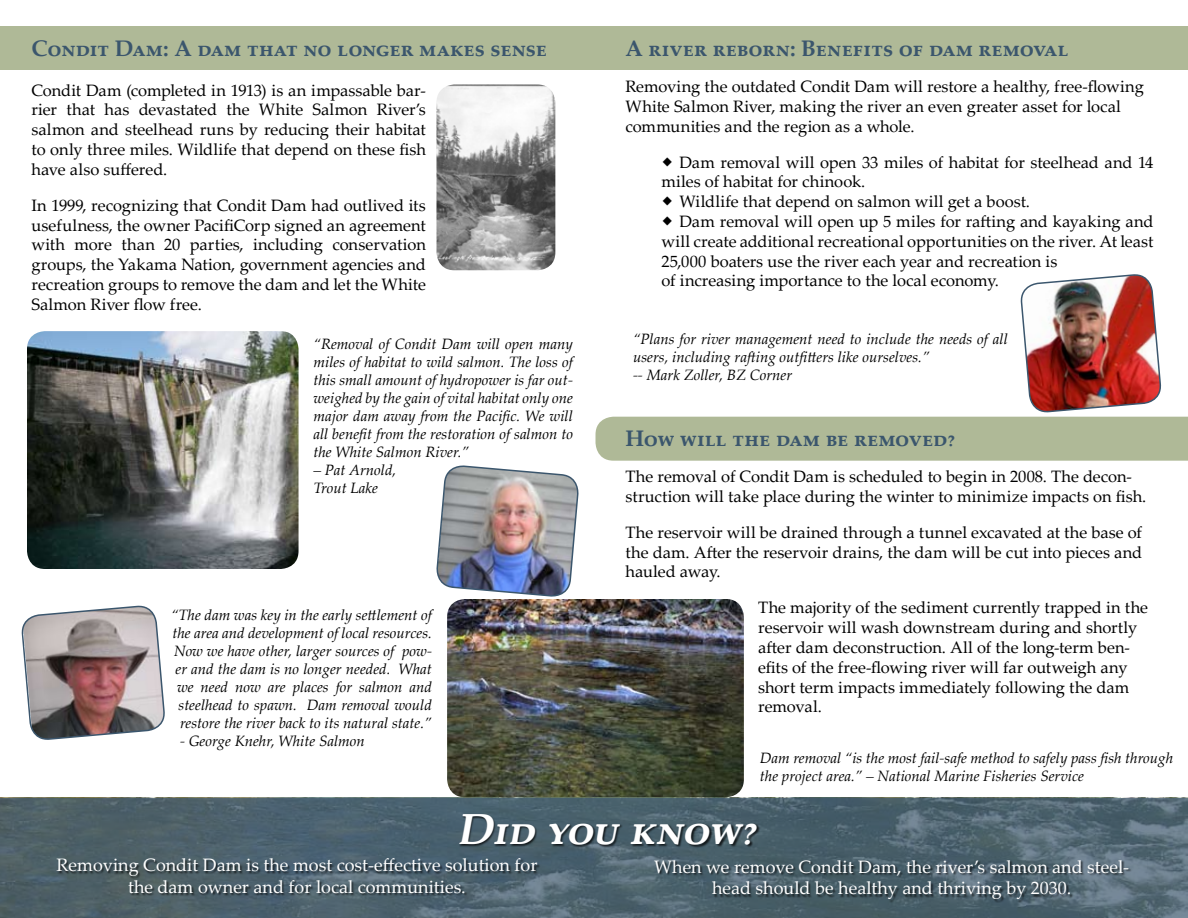
<style>
.page{position:relative;width:1188px;height:918px;background:#fff}
.page>*{position:absolute;margin:0;border:0;box-sizing:border-box;transform-origin:0 0}
.t1{font:italic 700 43.5px "Palatino Linotype";color:#fff}
.t2{font:700 22.5px "Palatino Linotype";color:#3b566d}
.t3{font:18px/21.6px "Palatino Linotype";color:#fff;text-align:center}
.t4{font:16.5px/19.8px "Palatino Linotype";color:#000;text-align:justify}
.t5{font:italic 15px/18px "Palatino Linotype";color:#000}
</style>
<div class="page">
<div style="left:0;top:26px;width:1188px;height:44px;background:#afb997"></div>
<img style="left:27px;top:331px;width:272px;height:238px;border-radius:18px">
<img style="left:436px;top:84px;width:119px;height:186px;border-radius:18px">
<svg style="left:0;top:798px;width:1188px;height:120px;background:#4e636e"></svg>
<div style="left:56px;top:858px;width:485px;height:39px;background:#000;opacity:.75"></div>
<div style="left:459px;top:813px;width:301px;height:36px;background:#000;opacity:.75"></div>
<img style="left:447px;top:599px;width:297px;height:198px;border-radius:18px">
<div style="left:654px;top:859px;width:478px;height:44px;background:#000;opacity:.75"></div>
<img style="left:436px;top:465px;width:143px;height:137px">
<svg style="left:596px;top:274px;width:592px;height:187px"></svg>
<img style="left:21px;top:605px;width:144px;height:135px">
<h2 class="t2" style="left:32px;top:32px;width:517px">Condit Dam: A dam that no longer makes sense</h2>
<p class="t4" style="left:32px;top:79px;width:396px">Condit Dam (completed in 1913) is an impassable bar&shy;rier that has devastated the White Salmon River’s salmon and steelhead runs by reducing their habitat to only three miles. Wildlife that depend on these fish have also suffered.</p>
<p class="t4" style="left:32px;top:195px;width:396px">In 1999, recognizing that Condit Dam had outlived its usefulness, the owner PacifiCorp signed an agreement with more than 20 parties, including conservation groups, the Yakama Nation, government agencies and recreation groups to remove the dam and let the White Salmon River flow free.</p>
<p class="t5" style="left:314px;top:334px;width:261px;text-align:justify">“Removal of Condit Dam will open many miles of habitat to wild salmon. The loss of this small amount of hydropower is far out&shy;weighed by the gain of vital habitat only one major dam away from the Pacific. We will all benefit from the restoration of salmon to the White Salmon River.”</p>
<p class="t5" style="left:314px;top:460px;width:84px">– Pat Arnold,<br>Trout Lake</p>
<p class="t5" style="left:171px;top:605px;width:262px;text-align:center">“The dam was key in the early settlement of the area and development of local resources.<br>Now we have other, larger sources of pow&shy;er and the dam is no longer needed. What we need now are places for salmon and steelhead to spawn. Dam removal would restore the river back to its natural state.”</p>
<p class="t5" style="left:180px;top:731px;width:186px">- George Knehr, White Salmon</p>
<h2 class="t2" style="left:626px;top:32px;width:445px">A river reborn: Benefits of dam removal</h2>
<p class="t4" style="left:626px;top:76px;width:520px;text-align:left">Removing the outdated Condit Dam will restore a healthy, free-flowing<br>White Salmon River, making the river an even greater asset for local communities and the region as a whole.</p>
<p class="t4" style="left:680px;top:151px;width:475px">Dam removal will open 33 miles of habitat for steelhead and 14</p>
<p class="t4" style="left:662px;top:171px;width:205px">miles of habitat for chinook.</p>
<p class="t4" style="left:680px;top:191px;width:352px">Wildlife that depend on salmon will get a boost.</p>
<p class="t4" style="left:680px;top:211px;width:475px">Dam removal will open up 5 miles for rafting and kayaking and</p>
<p class="t4" style="left:662px;top:231px;width:493px">will create additional recreational opportunities on the river. At least</p>
<p class="t4" style="left:662px;top:250px;width:398px">25,000 boaters use the river each year and recreation is</p>
<p class="t4" style="left:662px;top:270px;width:339px">of increasing importance to the local economy.</p>
<p class="t5" style="left:633px;top:330px;width:376px">“Plans for river management need to include the needs of all users, including rafting outfitters like ourselves.”<br>-- Mark Zoller, BZ Corner</p>
<h2 class="t2" style="left:626px;top:422px;width:331px">How will the dam be removed?</h2>
<p class="t4" style="left:626px;top:466px;width:522px">The removal of Condit Dam is scheduled to begin in 2008. The decon&shy;struction will take place during the winter to minimize impacts on fish.</p>
<p class="t4" style="left:626px;top:522px;width:518px">The reservoir will be drained through a tunnel excavated at the base of the dam. After the reservoir drains, the dam will be cut into pieces and hauled away.</p>
<p class="t4" style="left:758px;top:597px;width:391px;text-align:left">The majority of the sediment currently trapped in the reservoir will wash downstream during and shortly after dam deconstruction. All of the long-term ben&shy;efits of the free-flowing river will far outweigh any short term impacts immediately following the dam removal.</p>
<p class="t5" style="left:760px;top:748px;width:415px">Dam removal “is the most fail-safe method to safely pass fish through the project area.” – National Marine Fisheries Service</p>
<h1 class="t1" style="left:456px;top:798px;width:311px">Did you know?</h1>
<p class="t3" style="left:56px;top:854px;width:483px">Removing Condit Dam is the most cost-effective solution for the dam owner and for local communities.</p>
<p class="t3" style="left:654px;top:855px;width:477px">When we remove Condit Dam, the river’s salmon and steel&shy;head should be healthy and thriving by 2030.</p>
</div>
